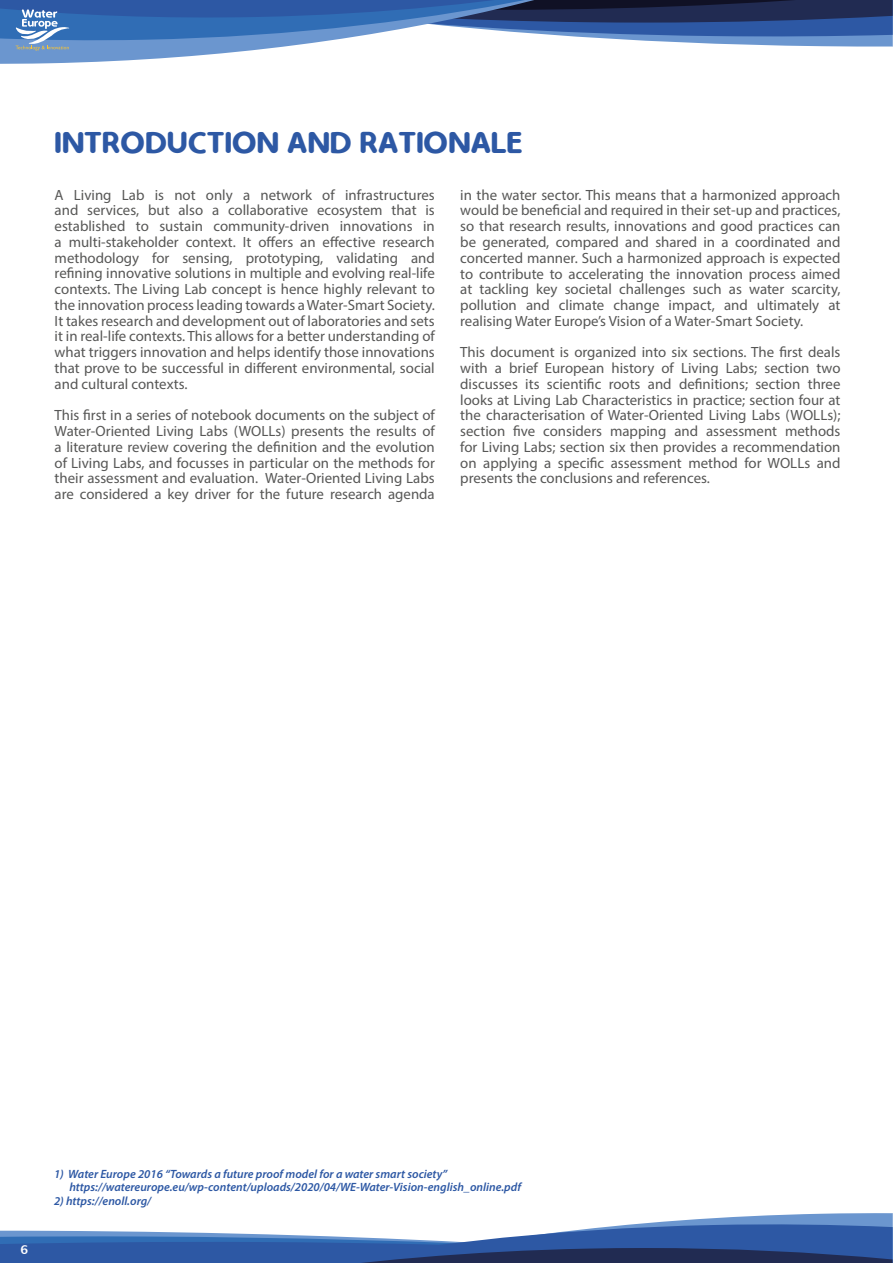
<style>
.page{position:relative;width:893px;height:1263px;background:#fff}
.page>*{position:absolute;margin:0;border:0;box-sizing:border-box;transform-origin:0 0}
.t1{font:31.8px "Simply Rounded";color:#2d58a4}
.t2{font:14.85px/15.8px "Myriad Pro";color:#575756;text-align:justify}
.t3{font:italic 600 12px/13.5px "Myriad Pro";color:#2d58a4}
.t4{font:700 12px "Lucida Grande";color:#fff}
</style>
<div class="page">
<svg style="left:0;top:1213px;width:893px;height:50px"></svg>
<svg style="left:0;top:51px;width:244px;height:13px;fill:#6b96cf"></svg>
<svg style="left:0;top:0;width:893px;height:51px"></svg>
<h1 class="t1" style="left:55px;top:125px;width:470px">INTRODUCTION AND RATIONALE</h1>
<p class="t2" style="left:55px;top:187px;width:382px">A Living Lab is not only a network of infrastructures and services, but also a collaborative ecosystem that is established to sustain community-driven innovations in a multi-stakeholder context. It offers an effective research methodology for sensing, prototyping, validating and refining innovative solutions in multiple and evolving real-life contexts. The Living Lab concept is hence highly relevant to the innovation process leading towards a Water-Smart Society.<br>It takes research and development out of laboratories and sets it in real-life contexts. This allows for a better understanding of what triggers innovation and helps identify those innovations that prove to be successful in different environmental, social and cultural contexts.</p>
<p class="t2" style="left:55px;top:407px;width:382px">This first in a series of notebook documents on the subject of Water-Oriented Living Labs (WOLLs) presents the results of a literature review covering the definition and the evolution of Living Labs, and focusses in particular on the methods for their assessment and evaluation. Water-Oriented Living Labs are considered a key driver for the future research agenda</p>
<p class="t2" style="left:460px;top:187px;width:382px">in the water sector. This means that a harmonized approach would be beneficial and required in their set-up and practices, so that research results, innovations and good practices can be generated, compared and shared in a coordinated and concerted manner. Such a harmonized approach is expected to contribute to accelerating the innovation process aimed at tackling key societal challenges such as water scarcity, pollution and climate change impact, and ultimately at realising Water Europe’s Vision of a Water-Smart Society.</p>
<p class="t2" style="left:460px;top:344px;width:382px">This document is organized into six sections. The first deals with a brief European history of Living Labs; section two discusses its scientific roots and definitions; section three looks at Living Lab Characteristics in practice; section four at the characterisation of Water-Oriented Living Labs (WOLLs); section five considers mapping and assessment methods for Living Labs; section six then provides a recommendation on applying a specific assessment method for WOLLs and presents the conclusions and references.</p>
<p class="t4" style="left:20px;top:1240px;width:9px">6</p>
<p class="t3" style="left:69px;top:1166px;width:453px;text-indent:-15px">1) Water Europe 2016 “Towards a future proof model for a water smart society” https://watereurope.eu/wp-content/uploads/2020/04/WE-Water-Vision-english_online.pdf</p>
<p class="t3" style="left:54px;top:1193px;width:99px">2) https://enoll.org/</p>
</div>
